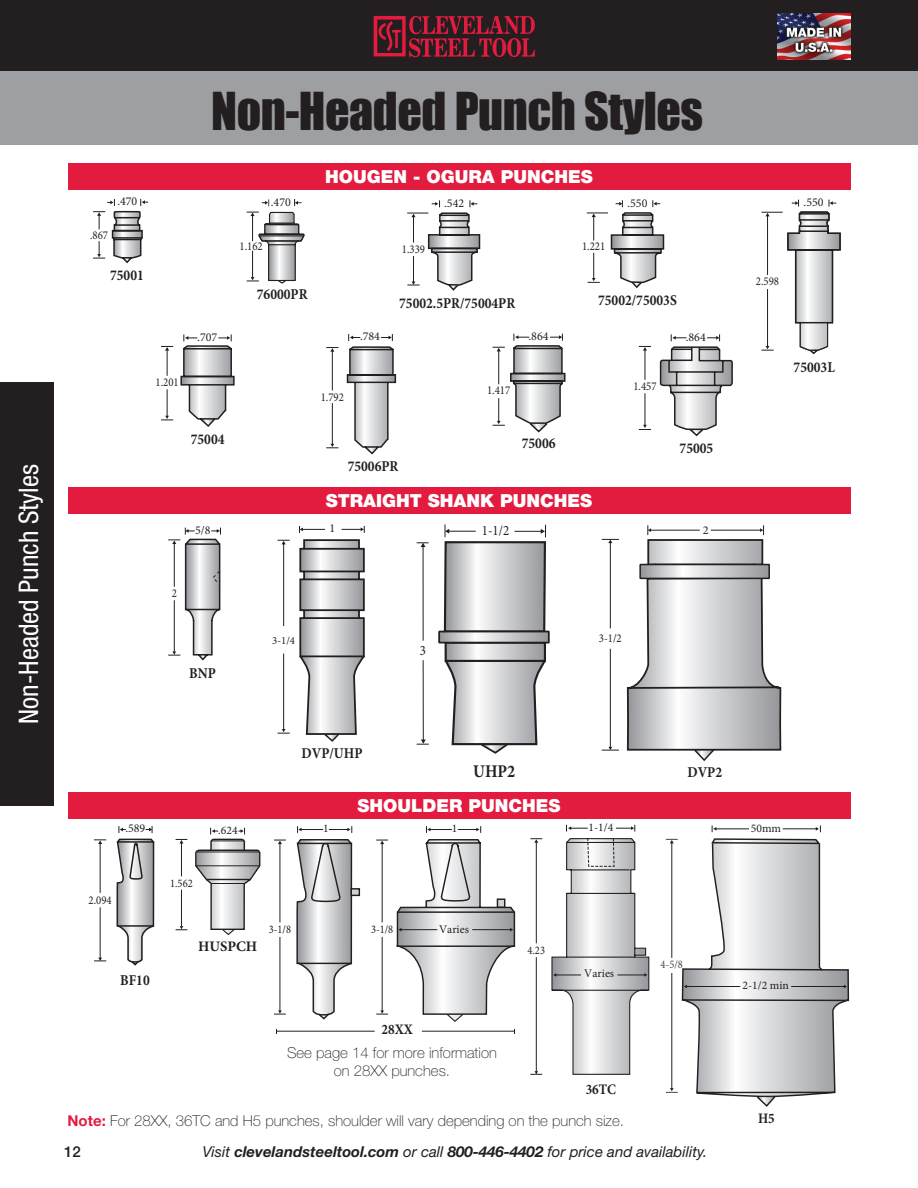
<style>
.page{position:relative;width:918px;height:1188px;background:#fff}
.page>*{position:absolute;margin:0;border:0;box-sizing:border-box;transform-origin:0 0}
.t1{font:48px "Impact";letter-spacing:-.01em;color:#231f20}
.tab{font:condensed 27px "Helvetica Neue LT Std";color:#fff}
.t2{font:900 18px "Helvetica Neue LT Std";color:#fff}
.t3{font:700 17.85px "Minion Pro";color:#231f20;scale:.9 1}
.t4{font:100 15px/18px "Helvetica Neue LT Std";color:#231f20;text-align:center}
.t5{font:700 15px "Minion Pro";color:#231f20;scale:.9 1}
.t6{font:italic 15px "Helvetica Neue LT Std";color:#231f20}
.t7{font:500 15px "Helvetica Neue LT Std";color:#231f20}
.t8{font:700 14.55px "Minion Pro";color:#231f20;scale:.9 1}
.t9{font:700 14.55px "Minion Pro";color:#231f20}
.t10{font:700 14.55px "Minion Pro";color:#242021;scale:.9 1}
.t11{font:14.25px "Minion Pro";color:#231f20;scale:.9 1}
.t12{font:12px "Minion Pro";color:#231f20;scale:.9 1}
.t13{font:12px "Minion Pro";color:#231f20}
.t14{font:11.7px "Minion Pro";color:#231f20}
.t15{font:11.7px "Minion Pro";color:#231f20;scale:.9 1}
.t16{font:11.7px "Minion Pro";color:#454647;scale:.9 1}
.t17{font:10.95px "Minion Pro";color:#231f20}
.s1{font-weight:700;color:#e31b3f}
.s2{font-weight:700}
</style>
<div class="page">
<div style="left:0;top:0;width:918px;height:71px;background:#231f20"></div>
<div style="left:0;top:71px;width:918px;height:74px;background:#9d9fa2"></div>
<div style="left:0;top:382px;width:54px;height:424px;background:#231f20"></div>
<svg style="left:374px;top:16px;width:161px;height:41px"></svg>
<img style="left:778px;top:14px;width:72px;height:45px">
<svg style="left:93px;top:199px;width:55px;height:65px"></svg>
<svg style="left:247px;top:199px;width:58px;height:85px"></svg>
<hr style="left:423px;top:660px;width:1px;height:80px;background:#231f20">
<hr style="left:423px;top:546px;width:1px;height:95px;background:#231f20">
<svg style="left:417px;top:542px;width:12px;height:5px"></svg>
<svg style="left:417px;top:740px;width:12px;height:5px"></svg>
<svg style="left:438px;top:524px;width:112px;height:230px"></svg>
<svg style="left:407px;top:200px;width:74px;height:90px"></svg>
<svg style="left:587px;top:200px;width:78px;height:87px"></svg>
<svg style="left:761px;top:200px;width:80px;height:153px"></svg>
<svg style="left:180px;top:334px;width:55px;height:93px"></svg>
<svg style="left:161px;top:389px;width:12px;height:32px"></svg>
<svg style="left:161px;top:346px;width:12px;height:30px"></svg>
<svg style="left:346px;top:334px;width:51px;height:121px"></svg>
<hr style="left:332px;top:403px;width:1px;height:41px;background:#231f20">
<svg style="left:326px;top:444px;width:12px;height:4px"></svg>
<hr style="left:332px;top:351px;width:1px;height:39px;background:#231f20">
<svg style="left:326px;top:347px;width:12px;height:5px"></svg>
<svg style="left:493px;top:334px;width:73px;height:99px"></svg>
<svg style="left:659px;top:334px;width:74px;height:103px"></svg>
<hr style="left:645px;top:393px;width:1px;height:32px;background:#231f20">
<svg style="left:639px;top:425px;width:12px;height:5px"></svg>
<hr style="left:645px;top:350px;width:1px;height:30px;background:#231f20">
<svg style="left:639px;top:346px;width:12px;height:5px"></svg>
<svg style="left:299px;top:526px;width:66px;height:216px"></svg>
<hr style="left:283px;top:654px;width:1px;height:76px;background:#231f20">
<svg style="left:278px;top:729px;width:12px;height:5px"></svg>
<hr style="left:283px;top:544px;width:1px;height:82px;background:#231f20">
<svg style="left:278px;top:540px;width:12px;height:4px"></svg>
<hr style="left:610px;top:649px;width:1px;height:98px;background:#231f20">
<svg style="left:602px;top:747px;width:17px;height:4px"></svg>
<hr style="left:610px;top:543px;width:1px;height:85px;background:#231f20">
<svg style="left:602px;top:539px;width:17px;height:4px"></svg>
<svg style="left:626px;top:525px;width:155px;height:236px"></svg>
<hr style="left:536px;top:957px;width:1px;height:115px;background:#231f20">
<svg style="left:530px;top:1071px;width:12px;height:4px"></svg>
<hr style="left:536px;top:842px;width:1px;height:101px;background:#231f20">
<svg style="left:530px;top:838px;width:12px;height:5px"></svg>
<svg style="left:551px;top:825px;width:98px;height:250px"></svg>
<hr style="left:716px;top:828px;width:33px;height:1px;background:#231f20">
<svg style="left:712px;top:825px;width:4px;height:7px"></svg>
<hr style="left:783px;top:828px;width:33px;height:1px;background:#231f20">
<svg style="left:816px;top:825px;width:5px;height:7px"></svg>
<svg style="left:666px;top:839px;width:182px;height:267px"></svg>
<svg style="left:195px;top:828px;width:65px;height:108px"></svg>
<hr style="left:181px;top:890px;width:1px;height:37px;background:#231f20">
<svg style="left:176px;top:926px;width:11px;height:4px"></svg>
<hr style="left:181px;top:843px;width:1px;height:33px;background:#231f20">
<svg style="left:176px;top:839px;width:11px;height:4px"></svg>
<svg style="left:168px;top:528px;width:53px;height:133px"></svg>
<div style="left:68px;top:163px;width:783px;height:27px;background:#e31b3f"></div>
<div style="left:68px;top:487px;width:783px;height:27px;background:#e31b3f"></div>
<div style="left:68px;top:792px;width:783px;height:27px;background:#e31b3f"></div>
<div style="left:351px;top:888px;width:9px;height:8px;background:#d1d2d4;border:1px solid #231f20"></div>
<hr style="left:422px;top:1031px;width:92px;height:1px;background:#231f20">
<hr style="left:276px;top:1031px;width:99px;height:1px;background:#231f20">
<svg style="left:296px;top:826px;width:58px;height:194px"></svg>
<svg style="left:396px;top:826px;width:119px;height:196px"></svg>
<hr style="left:280px;top:937px;width:1px;height:74px;background:#231f20">
<svg style="left:274px;top:1010px;width:12px;height:5px"></svg>
<hr style="left:280px;top:843px;width:1px;height:79px;background:#231f20">
<svg style="left:274px;top:840px;width:12px;height:4px"></svg>
<hr style="left:382px;top:937px;width:1px;height:74px;background:#231f20">
<svg style="left:376px;top:1010px;width:12px;height:5px"></svg>
<hr style="left:382px;top:843px;width:1px;height:79px;background:#231f20">
<svg style="left:376px;top:840px;width:12px;height:4px"></svg>
<hr style="left:100px;top:907px;width:1px;height:51px;background:#231f20">
<svg style="left:94px;top:958px;width:12px;height:4px"></svg>
<hr style="left:100px;top:843px;width:1px;height:50px;background:#231f20">
<svg style="left:94px;top:839px;width:12px;height:5px"></svg>
<svg style="left:116px;top:826px;width:38px;height:140px"></svg>
<p class="tab" style="left:13px;top:724px;width:261px;rotate:-90deg">Non-Headed Punch Styles</p>
<p class="t12" style="left:90px;top:227px;width:22px">.867</p>
<p class="t13" style="left:117px;top:193px;width:22px">.470</p>
<p class="t5" style="left:110px;top:264px;width:39px">75001</p>
<p class="t1" style="left:211px;top:74px;width:493px">Non-Headed Punch Styles</p>
<p class="t13" style="left:197px;top:329px;width:22px">.707</p>
<p class="t2" style="left:325px;top:165px;width:269px">HOUGEN - OGURA PUNCHES</p>
<p class="t13" style="left:271px;top:194px;width:22px">.470</p>
<p class="t13" style="left:444px;top:195px;width:22px">.542</p>
<p class="t13" style="left:627px;top:195px;width:22px">.550</p>
<p class="t12" style="left:240px;top:238px;width:27px">1.162</p>
<p class="t12" style="left:402px;top:241px;width:27px">1.339</p>
<p class="t12" style="left:582px;top:238px;width:27px">1.221</p>
<p class="t5" style="left:257px;top:284px;width:58px">76000PR</p>
<p class="t5" style="left:399px;top:292px;width:130px">75002.5PR/75004PR</p>
<p class="t5" style="left:598px;top:289px;width:89px">75002/75003S</p>
<p class="t13" style="left:360px;top:329px;width:22px">.784</p>
<p class="t13" style="left:529px;top:328px;width:22px">.864</p>
<p class="t13" style="left:686px;top:329px;width:22px">.864</p>
<p class="t12" style="left:156px;top:375px;width:27px">1.201</p>
<p class="t5" style="left:191px;top:428px;width:39px">75004</p>
<p class="t13" style="left:195px;top:522px;width:17px">5/8</p>
<p class="t12" style="left:321px;top:389px;width:27px">1.792</p>
<p class="t5" style="left:348px;top:455px;width:58px">75006PR</p>
<p class="t12" style="left:487px;top:383px;width:27px">1.417</p>
<p class="t5" style="left:522px;top:433px;width:39px">75006</p>
<p class="t2" style="left:326px;top:490px;width:268px">STRAIGHT SHANK PUNCHES</p>
<p class="t13" style="left:330px;top:520px;width:7px">1</p>
<p class="t11" style="left:482px;top:521px;width:32px">1-1/2</p>
<p class="t12" style="left:633px;top:378px;width:27px">1.457</p>
<p class="t5" style="left:680px;top:438px;width:39px">75005</p>
<p class="t13" style="left:703px;top:522px;width:7px">2</p>
<p class="t12" style="left:172px;top:585px;width:7px">2</p>
<p class="t5" style="left:189px;top:662px;width:31px">BNP</p>
<p class="t17" style="left:272px;top:633px;width:24px">3-1/4</p>
<p class="t11" style="left:420px;top:641px;width:8px">3</p>
<p class="t12" style="left:599px;top:631px;width:27px">3-1/2</p>
<p class="t13" style="left:804px;top:194px;width:22px">.550</p>
<p class="t12" style="left:756px;top:273px;width:27px">2.598</p>
<p class="t5" style="left:794px;top:356px;width:47px">75003L</p>
<p class="t5" style="left:302px;top:742px;width:69px">DVP/UHP</p>
<p class="t3" style="left:473px;top:759px;width:48px">UHP2</p>
<p class="t13" style="left:125px;top:821px;width:22px">.589</p>
<p class="t12" style="left:89px;top:892px;width:27px">2.094</p>
<p class="t5" style="left:120px;top:969px;width:34px">BF10</p>
<p class="t14" style="left:218px;top:822px;width:21px">.624</p>
<p class="t2" style="left:358px;top:795px;width:205px">SHOULDER PUNCHES</p>
<p class="t14" style="left:323px;top:821px;width:7px">1</p>
<p class="t14" style="left:452px;top:821px;width:7px">1</p>
<p class="t15" style="left:170px;top:875px;width:27px">1.562</p>
<p class="t9" style="left:198px;top:936px;width:61px">HUSPCH</p>
<p class="t15" style="left:269px;top:921px;width:26px">3-1/8</p>
<p class="t15" style="left:371px;top:921px;width:26px">3-1/8</p>
<p class="t14" style="left:439px;top:922px;width:31px">Varies</p>
<p class="t15" style="left:528px;top:942px;width:21px">4.23</p>
<p class="t8" style="left:382px;top:1019px;width:36px">28XX</p>
<p class="t4" style="left:287px;top:1043px;width:211px">See page 14 for more information on 28XX punches.</p>
<p class="t14" style="left:589px;top:819px;width:26px">1-1/4</p>
<p class="t14" style="left:584px;top:966px;width:31px">Varies</p>
<p class="t8" style="left:586px;top:1079px;width:35px">36TC</p>
<p class="t4" style="left:68px;top:1112px;width:558px"><span class="s1">Note:</span> For 28XX, 36TC and H5 punches, shoulder will vary depending on the punch size.</p>
<p class="t5" style="left:687px;top:761px;width:40px">DVP2</p>
<p class="t16" style="left:661px;top:956px;width:26px">4-5/8</p>
<p class="t7" style="left:64px;top:1143px;width:18px">12</p>
<p class="t6" style="left:202px;top:1143px;width:506px">Visit <span class="s2">clevelandsteeltool.com</span> or call <span class="s2">800-446-4402</span> for price and availability.</p>
<p class="t14" style="left:751px;top:820px;width:32px">50mm</p>
<p class="t14" style="left:743px;top:977px;width:48px">2-1/2 min</p>
<p class="t10" style="left:758px;top:1108px;width:20px">H5</p>
</div>
